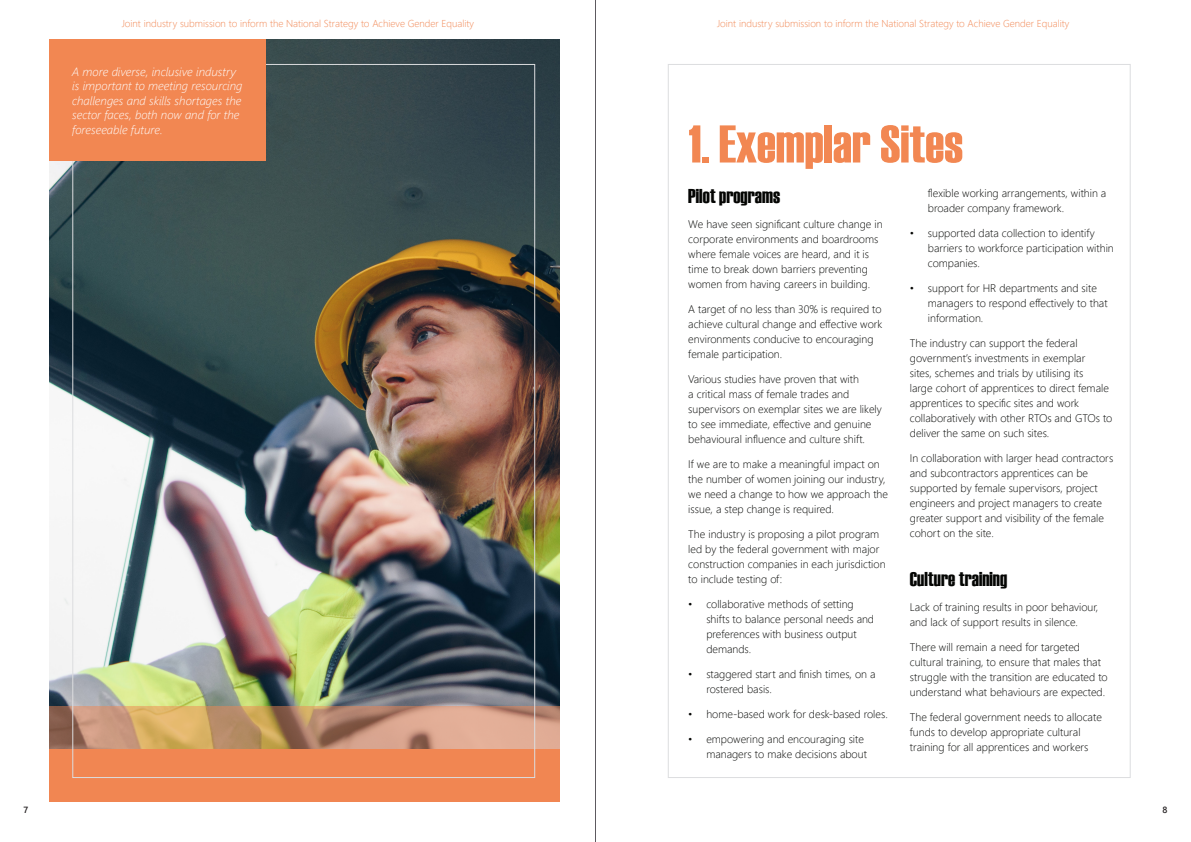
<style>
.page{position:relative;width:1191px;height:842px;background:#fff}
.page>*{position:absolute;margin:0;border:0;box-sizing:border-box;transform-origin:0 0}
.t1{font:53px "Haettenschweiler";color:#f28752}
.t2{font:20px "Haettenschweiler";color:#040503}
.t3{font:italic 300 12px/14.4px "Segoe UI";color:#fff}
.t4{font:300 11px/15px "Segoe UI";color:#040503}
.t5{font:300 10px "Segoe UI";color:#f18652}
.t6{font:600 9px "Segoe UI";color:#231f20}
</style>
<div class="page">
<hr style="left:595px;top:0;width:1px;height:842px;background:#5d5a60">
<img style="left:49px;top:39px;width:510px;height:667px">
<div style="left:49px;top:749px;width:510px;height:53px;background:#f18652"></div>
<svg style="left:49px;top:706px;width:510px;height:43px;background:#c39573"></svg>
<div style="left:49px;top:39px;width:216px;height:122px;background:#f28752"></div>
<p class="t5" style="left:122px;top:14px;width:354px">Joint industry submission to inform the National Strategy to Achieve Gender Equality</p>
<p class="t5" style="left:717px;top:14px;width:354px">Joint industry submission to inform the National Strategy to Achieve Gender Equality</p>
<p class="t3" style="left:72px;top:63px;width:172px">A more diverse, inclusive industry is important to meeting resourcing challenges and skills shortages the sector faces, both now and for the foreseeable future.</p>
<p class="t1" style="left:688px;top:108px;width:276px">1. Exemplar Sites</p>
<p class="t2" style="left:688px;top:182px;width:93px">Pilot programs</p>
<p class="t4" style="left:688px;top:215px;width:196px">We have seen significant culture change in corporate environments and boardrooms where female voices are heard, and it is time to break down barriers preventing women from having careers in building.</p>
<p class="t4" style="left:688px;top:300px;width:196px">A target of no less than 30% is required to achieve cultural change and effective work environments conducive to encouraging female participation.</p>
<p class="t4" style="left:688px;top:370px;width:195px">Various studies have proven that with<br>a critical mass of female trades and supervisors on exemplar sites we are likely to see immediate, effective and genuine behavioural influence and culture shift.</p>
<p class="t4" style="left:688px;top:455px;width:201px">If we are to make a meaningful impact on the number of women joining our industry, we need a change to how we approach the issue, a step change is required.</p>
<p class="t4" style="left:688px;top:525px;width:199px">The industry is proposing a pilot program led by the federal government with major construction companies in each jurisdiction to include testing of:</p>
<p class="t4" style="left:706px;top:595px;width:169px;text-indent:-18px">• collaborative methods of setting shifts to balance personal needs and preferences with business output demands.</p>
<p class="t4" style="left:706px;top:665px;width:171px;text-indent:-18px">• staggered start and finish times, on a rostered basis.</p>
<p class="t4" style="left:688px;top:705px;width:201px">• home-based work for desk-based roles.</p>
<p class="t4" style="left:688px;top:730px;width:180px;text-align:right">• empowering and encouraging site managers to make decisions about</p>
<p class="t4" style="left:928px;top:184px;width:180px">flexible working arrangements, within a broader company framework.</p>
<p class="t4" style="left:928px;top:224px;width:187px;text-indent:-18px">• supported data collection to identify barriers to workforce participation within companies.</p>
<p class="t4" style="left:928px;top:279px;width:181px;text-indent:-18px">• support for HR departments and site managers to respond effectively to that information.</p>
<p class="t4" style="left:910px;top:334px;width:204px">The industry can support the federal government’s investments in exemplar<br>sites, schemes and trials by utilising its<br>large cohort of apprentices to direct female apprentices to specific sites and work collaboratively with other RTOs and GTOs to deliver the same on such sites.</p>
<p class="t4" style="left:910px;top:449px;width:205px">In collaboration with larger head contractors and subcontractors apprentices can be supported by female supervisors, project engineers and project managers to create greater support and visibility of the female cohort on the site.</p>
<p class="t2" style="left:910px;top:565px;width:99px">Culture training</p>
<p class="t4" style="left:910px;top:598px;width:190px">Lack of training results in poor behaviour, and lack of support results in silence.</p>
<p class="t4" style="left:910px;top:638px;width:199px">There will remain a need for targeted cultural training, to ensure that males that struggle with the transition are educated to understand what behaviours are expected.</p>
<p class="t4" style="left:910px;top:708px;width:193px">The federal government needs to allocate funds to develop appropriate cultural training for all apprentices and workers</p>
<p class="t6" style="left:23px;top:801px;width:6px">7</p>
<p class="t6" style="left:1162px;top:801px;width:6px">8</p>
</div>
